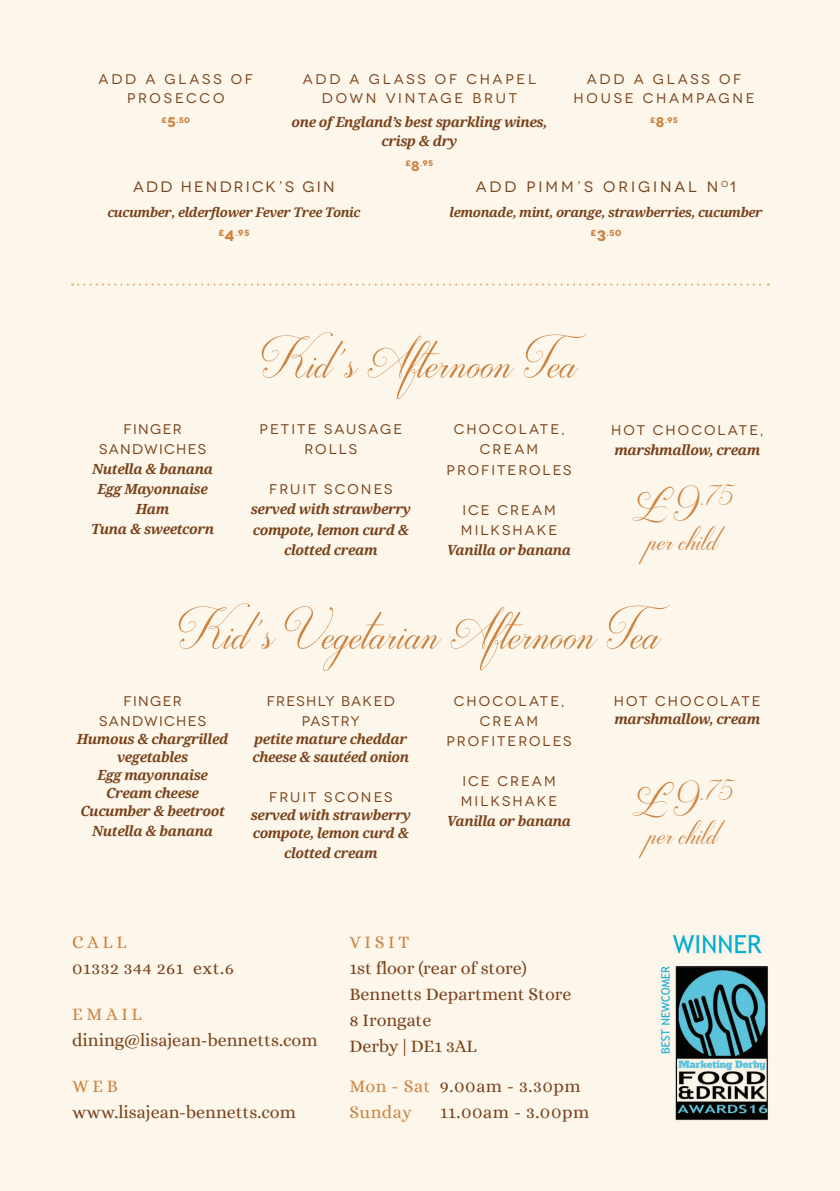
<style>
.page{position:relative;width:840px;height:1191px;background:#fff}
.page>*{position:absolute;margin:0;border:0;box-sizing:border-box;transform-origin:0 0}
.t1{font:56px "Darleston";color:#cd8442}
.t2{font:36px "Darleston";color:#cd8442}
.t3{font:28px "Darleston";color:#cd8442}
.t4{font:18px/26px "Alice";color:#79421a}
.t5{font:18px/26px "Alice";letter-spacing:.03em;color:#cd8442}
.t6{font:18px "Alice";letter-spacing:.03em;color:#79421a}
.t7{font:15.2px "Novecentowide";letter-spacing:.19em;color:#79421a}
.t8{font:15.2px "Novecentowide";letter-spacing:.15em;color:#79421a}
.t9{font:italic 700 14px/18px "Droid Serif";letter-spacing:-.03em;color:#79421a;text-align:center}
.t10{font:14px/20px "Novecentowide";letter-spacing:.15em;color:#79421a;text-align:center}
.t11{font:14px/19px "Novecentowide";letter-spacing:.195em;color:#79421a;text-align:center}
.t12{font:14px/19px "Novecentowide";letter-spacing:.19em;color:#79421a;text-align:center}
.t13{font:14px/20px "Novecentowide";letter-spacing:.095em;color:#79421a;text-align:center}
.t14{font:14px/20px "Novecentowide";letter-spacing:.09em;color:#79421a;text-align:center}
.t15{font:italic 700 13.2px "Droid Serif";letter-spacing:-.03em;color:#79421a}
.t16{font:700 8.8px "Novecentowide";color:#cd8442}
.t17{font:700 8.2px "Novecentowide";color:#cd8442}
.s1{font-size:14px}
.s2{font-size:15.2px}
.s3{font-size:48px}
.s4{color:#79421a}
</style>
<div class="page">
<div style="left:0;top:0;width:839px;height:1191px;background:#fcf6eb"></div>
<svg style="left:72px;top:283px;width:696px;height:2px"></svg>
<img style="left:661px;top:934px;width:107px;height:187px">
<p class="t11" style="left:99px;top:70px;width:156px">ADD A GLASS OF<br>PROSECCO</p>
<p class="t17" style="left:161px;top:115px;width:30px">£<span class="s1">5</span>.50</p>
<p class="t12" style="left:302px;top:70px;width:234px">ADD A GLASS OF CHAPEL<br>DOWN VINTAGE BRUT</p>
<p class="t9" style="left:291px;top:112px;width:257px;line-height:19px">one of England’s best sparkling wines, crisp &amp; dry</p>
<p class="t17" style="left:405px;top:158px;width:29px">£<span class="s1">8</span>.95</p>
<p class="t8" style="left:133px;top:178px;width:203px">ADD HENDRICK’S GIN</p>
<p class="t15" style="left:107px;top:203px;width:254px">cucumber, elderflower Fever Tree Tonic</p>
<p class="t16" style="left:218px;top:228px;width:33px">£<span class="s2">4</span>.95</p>
<p class="t11" style="left:573px;top:70px;width:182px">ADD A GLASS OF<br>HOUSE CHAMPAGNE</p>
<p class="t17" style="left:650px;top:115px;width:29px">£<span class="s1">8</span>.95</p>
<p class="t7" style="left:475px;top:178px;width:262px">ADD PIMM’S ORIGINAL N <sup>O</sup>1</p>
<p class="t15" style="left:449px;top:203px;width:314px">lemonade, mint, orange, strawberries, cucumber</p>
<p class="t16" style="left:590px;top:228px;width:33px">£<span class="s2">3</span>.50</p>
<h1 class="t1" style="left:261px;top:328px;width:327px">Kid’s Afternoon Tea</h1>
<p class="t13" style="left:99px;top:419px;width:108px">FINGER<br>SANDWICHES</p>
<p class="t9" style="left:91px;top:459px;width:124px;line-height:20px">Nutella &amp; banana<br>Egg Mayonnaise<br>Ham<br>Tuna &amp; sweetcorn</p>
<p class="t10" style="left:259px;top:419px;width:144px">PETITE SAUSAGE<br>ROLLS</p>
<p class="t10" style="left:269px;top:479px;width:125px">FRUIT SCONES</p>
<p class="t9" style="left:251px;top:499px;width:161px;line-height:20px">served with strawberry compote, lemon curd &amp; clotted cream</p>
<p class="t10" style="left:446px;top:420px;width:126px">CHOCOLATE,<br>CREAM<br>PROFITEROLES</p>
<p class="t10" style="left:460px;top:500px;width:98px;text-align:left">ICE CREAM<br>MILKSHAKE</p>
<p class="t9" style="left:446px;top:540px;width:126px">Vanilla or banana</p>
<p class="t10" style="left:611px;top:420px;width:153px">HOT CHOCOLATE,</p>
<p class="t9" style="left:614px;top:440px;width:147px">marshmallow, cream</p>
<h3 class="t3" style="left:633px;top:480px;width:103px"><span class="s3">£9</span>.75</h3>
<h2 class="t2" style="left:649px;top:518px;width:71px">per child</h2>
<h1 class="t1" style="left:178px;top:599px;width:493px">Kid’s Vegetarian Afternoon Tea</h1>
<p class="t13" style="left:99px;top:690px;width:108px">FINGER<br>SANDWICHES</p>
<p class="t9" style="left:77px;top:729px;width:153px">Humous &amp; chargrilled vegetables<br>Egg mayonnaise<br>Cream cheese<br>Cucumber &amp; beetroot</p>
<p class="t9" style="left:92px;top:821px;width:122px">Nutella &amp; banana</p>
<p class="t14" style="left:266px;top:690px;width:130px">FRESHLY BAKED<br>PASTRY</p>
<p class="t9" style="left:252px;top:729px;width:158px;text-align:left">petite mature cheddar cheese &amp; sautéed onion</p>
<p class="t10" style="left:269px;top:787px;width:125px">FRUIT SCONES</p>
<p class="t9" style="left:251px;top:805px;width:161px;text-align:left">served with strawberry compote, lemon curd &amp;</p>
<p class="t9" style="left:284px;top:843px;width:95px">clotted cream</p>
<p class="t10" style="left:446px;top:691px;width:126px">CHOCOLATE,<br>CREAM<br>PROFITEROLES</p>
<p class="t10" style="left:460px;top:771px;width:98px;text-align:left">ICE CREAM<br>MILKSHAKE</p>
<p class="t9" style="left:446px;top:811px;width:126px">Vanilla or banana</p>
<p class="t10" style="left:613px;top:691px;width:148px">HOT CHOCOLATE</p>
<p class="t9" style="left:614px;top:709px;width:147px">marshmallow, cream</p>
<h3 class="t3" style="left:633px;top:775px;width:103px"><span class="s3">£9</span>.75</h3>
<h2 class="t2" style="left:649px;top:812px;width:71px">per child</h2>
<p class="t5" style="left:72px;top:929px;width:56px">CALL</p>
<p class="t6" style="left:72px;top:958px;width:163px">01332 344 261 ext.6</p>
<p class="t5" style="left:72px;top:1001px;width:71px">EMAIL</p>
<p class="t4" style="left:72px;top:1027px;width:247px">dining@lisajean-bennetts.com</p>
<p class="t5" style="left:72px;top:1073px;width:47px">WEB</p>
<p class="t4" style="left:72px;top:1099px;width:225px">www.lisajean-bennetts.com</p>
<p class="t5" style="left:349px;top:929px;width:61px">VISIT</p>
<p class="t4" style="left:349px;top:955px;width:223px">1st floor (rear of store)<br>Bennetts Department Store<br>8 Irongate<br>Derby | DE1 3AL</p>
<p class="t5" style="left:349px;top:1073px;width:232px">Mon - Sat <span class="s4">9.00am - 3.30pm<br></span>Sunday</p>
<p class="t6" style="left:440px;top:1102px;width:151px">11.00am - 3.00pm</p>
</div>
